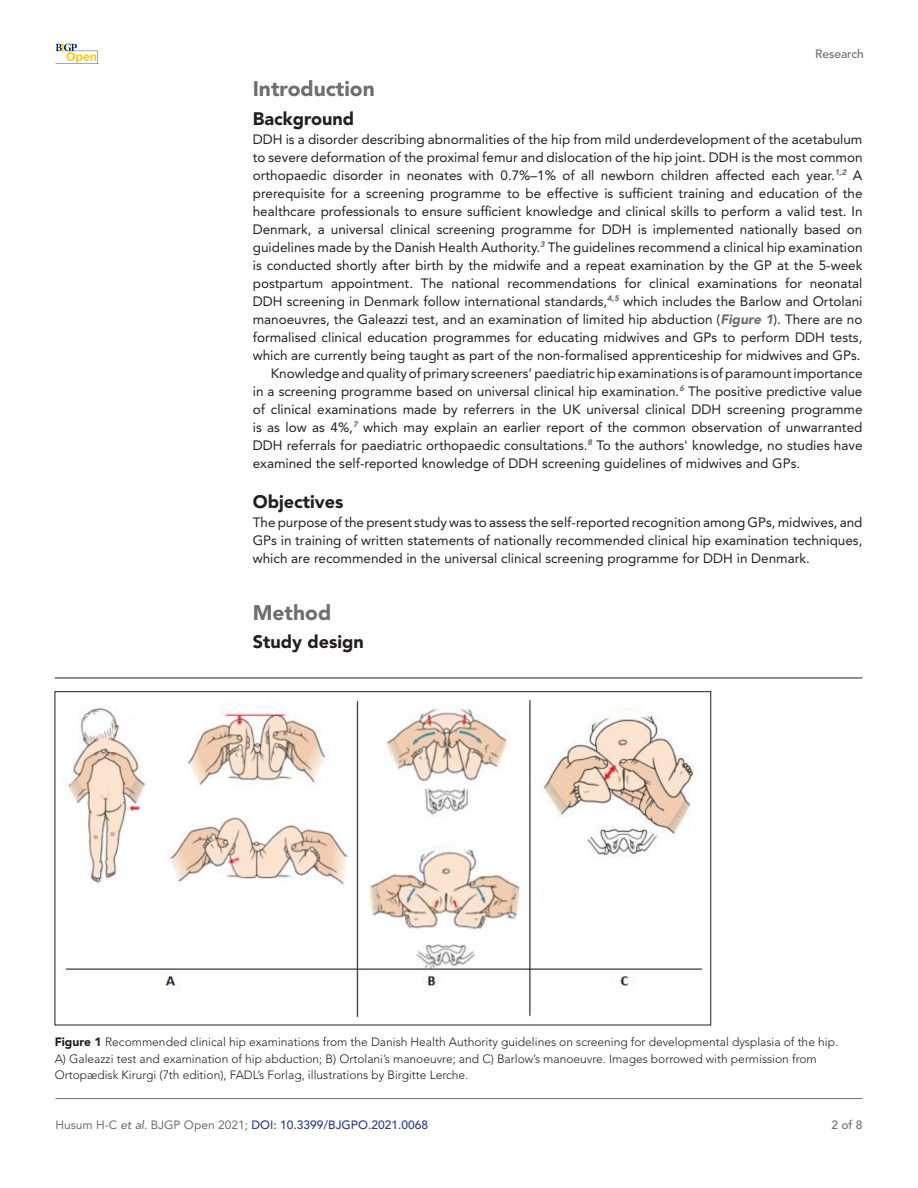
<style>
.page{position:relative;width:918px;height:1188px;background:#fff}
.page>*{position:absolute;margin:0;border:0;box-sizing:border-box;transform-origin:0 0}
.t1{font:900 21px "Avenir LT Std";color:#6e6d70}
.t2{font:900 18px "Avenir LT Std";color:#231f20}
.t3{font:13.5px/18px "Avenir LT Std";color:#231f20;text-align:justify}
.t4{font:300 12px/16.5px "Avenir LT Std";color:#231f20}
.t5{font:500 12px "Avenir LT Std";color:#283d84}
.t6{font:500 12px "Avenir LT Std";color:#6e6d70}
.t7{font:500 12px "Avenir LT Std";color:#6e6e6d}
.s1{font-weight:900;font-style:italic;color:#6e6d70}
.s2{font-weight:900}
.s3{font-weight:400;color:#6e6e6d}
.s4{font-style:italic;color:#6e6e6d}
</style>
<div class="page">
<hr style="left:56px;top:1098px;width:806px;height:1px;background:#6e6e6d">
<svg style="left:56px;top:44px;width:42px;height:20px"></svg>
<hr style="left:55px;top:678px;width:807px;height:1px;background:#231f20">
<img style="left:65px;top:701px;width:637px;height:315px">
<p class="t6" style="left:815px;top:47px;width:50px">Research</p>
<h1 class="t1" style="left:253px;top:76px;width:124px">Introduction</h1>
<h2 class="t2" style="left:253px;top:107px;width:103px">Background</h2>
<p class="t3" style="left:253px;top:131px;width:611px">DDH is a disorder describing abnormalities of the hip from mild underdevelopment of the acetabulum</p>
<p class="t3" style="left:253px;top:149px;width:611px">to severe deformation of the proximal femur and dislocation of the hip joint. DDH is the most common</p>
<p class="t3" style="left:253px;top:167px;width:611px">orthopaedic disorder in neonates with 0.7%–1% of all newborn children affected each year.<sup>1,2</sup> A</p>
<p class="t3" style="left:253px;top:185px;width:611px">prerequisite for a screening programme to be effective is sufficient training and education of the</p>
<p class="t3" style="left:253px;top:203px;width:611px">healthcare professionals to ensure sufficient knowledge and clinical skills to perform a valid test. In</p>
<p class="t3" style="left:253px;top:221px;width:611px">Denmark, a universal clinical screening programme for DDH is implemented nationally based on</p>
<p class="t3" style="left:253px;top:239px;width:611px">guidelines made by the Danish Health Authority.<sup>3</sup> The guidelines recommend a clinical hip examination</p>
<p class="t3" style="left:253px;top:257px;width:611px">is conducted shortly after birth by the midwife and a repeat examination by the GP at the 5-week</p>
<p class="t3" style="left:253px;top:275px;width:611px">postpartum appointment. The national recommendations for clinical examinations for neonatal</p>
<p class="t3" style="left:253px;top:293px;width:611px">DDH screening in Denmark follow international standards,<sup>4,5</sup> which includes the Barlow and Ortolani</p>
<p class="t3" style="left:253px;top:311px;width:611px">manoeuvres, the Galeazzi test, and an examination of limited hip abduction (<span class="s1">Figure 1</span>). There are no</p>
<p class="t3" style="left:253px;top:329px;width:611px">formalised clinical education programmes for educating midwives and GPs to perform DDH tests,</p>
<p class="t3" style="left:253px;top:347px;width:609px">which are currently being taught as part of the non-formalised apprenticeship for midwives and GPs.</p>
<p class="t3" style="left:271px;top:365px;width:593px">Knowledge and quality of primary screeners’ paediatric hip examinations is of paramount importance</p>
<p class="t3" style="left:253px;top:383px;width:611px">in a screening programme based on universal clinical hip examination.<sup>6</sup> The positive predictive value</p>
<p class="t3" style="left:253px;top:401px;width:611px">of clinical examinations made by referrers in the UK universal clinical DDH screening programme</p>
<p class="t3" style="left:253px;top:419px;width:611px">is as low as 4%,<sup>7</sup> which may explain an earlier report of the common observation of unwarranted</p>
<p class="t3" style="left:253px;top:437px;width:611px">DDH referrals for paediatric orthopaedic consultations.<sup>8</sup> To the authors' knowledge, no studies have</p>
<p class="t3" style="left:253px;top:455px;width:549px">examined the self-reported knowledge of DDH screening guidelines of midwives and GPs.</p>
<h2 class="t2" style="left:253px;top:490px;width:92px">Objectives</h2>
<p class="t3" style="left:253px;top:513px;width:611px">The purpose of the present study was to assess the self-reported recognition among GPs, midwives, and GPs in training of written statements of nationally recommended clinical hip examination techniques, which are recommended in the universal clinical screening programme for DDH in Denmark.</p>
<h1 class="t1" style="left:253px;top:600px;width:80px">Method</h1>
<h2 class="t2" style="left:253px;top:631px;width:113px">Study design</h2>
<p class="t4" style="left:55px;top:1034px;width:785px"><span class="s2">Figure 1</span> Recommended clinical hip examinations from the Danish Health Authority guidelines on screening for developmental dysplasia of the hip.<br>A) Galeazzi test and examination of hip abduction; B) Ortolani’s manoeuvre; and C) Barlow’s manoeuvre. Images borrowed with permission from<br>Ortopædisk Kirurgi (7th edition), FADL’s Forlag, illustrations by Birgitte Lerche.</p>
<p class="t5" style="left:56px;top:1118px;width:374px"><span class="s3">Husum H-C</span> <span class="s4">et al</span><span class="s3">. BJGP Open 2021;</span> DOI: 10.3399/BJGPO.2021.0068</p>
<p class="t7" style="left:831px;top:1118px;width:33px">2 of 8</p>
</div>
